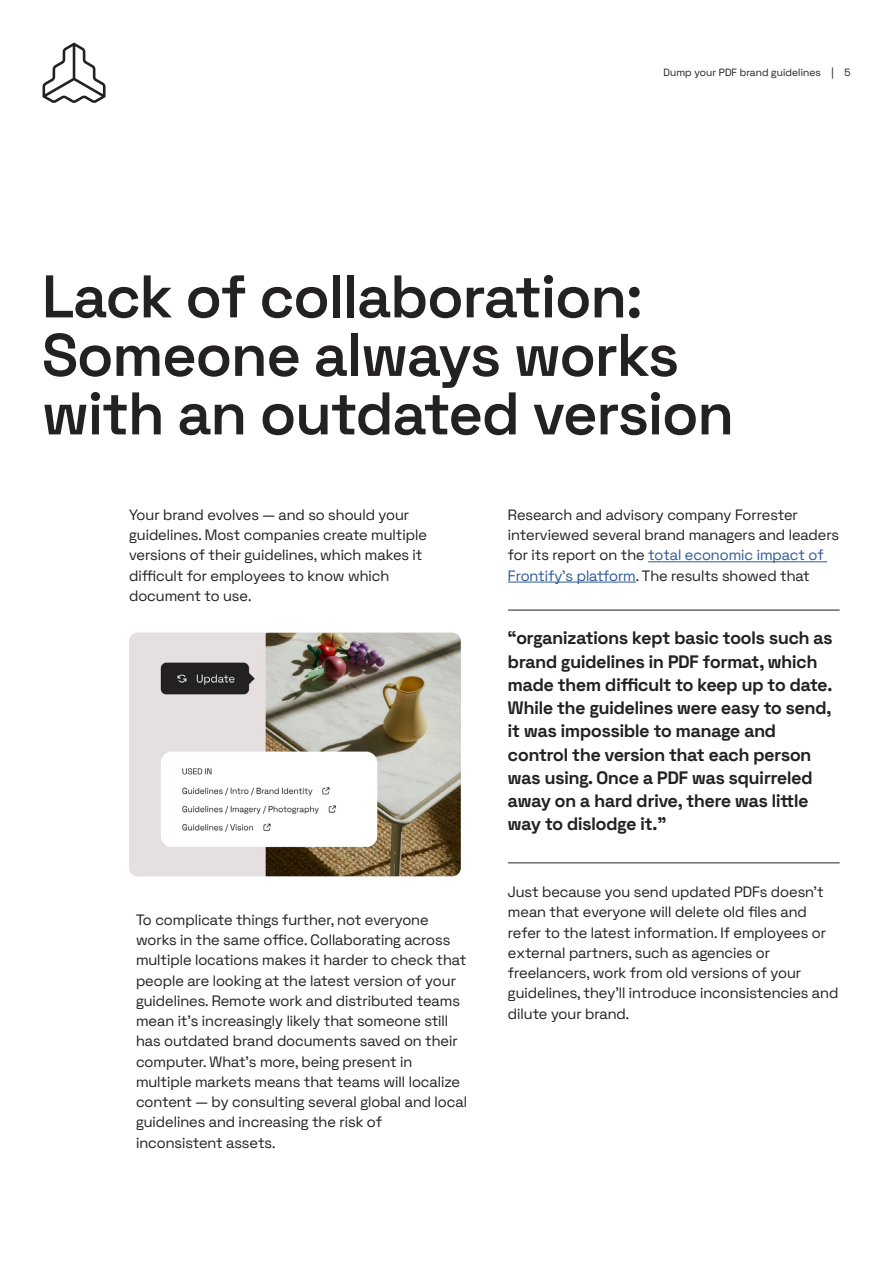
<style>
.page{position:relative;width:893px;height:1263px;background:#fff}
.page>*{position:absolute;margin:0;border:0;box-sizing:border-box;transform-origin:0 0}
.t1{font:600 60px/58.5px "Space Grotesk Frontify";color:#232121}
.t2{font:700 18px/23.2px "Space Grotesk Frontify";color:#232121}
.t3{font:15px/20.2px "Space Grotesk Frontify";color:#232121}
.t4{font:10.5px "Space Grotesk Frontify";letter-spacing:.01em;color:#232121}
.s1{color:#2d5a98}
</style>
<div class="page">
<svg style="left:43px;top:43px;width:63px;height:60px"></svg>
<hr style="left:648px;top:561px;width:179px;height:1px;background:#2d5a98">
<hr style="left:508px;top:582px;width:128px;height:1px;background:#2d5a98">
<hr style="left:508px;top:610px;width:332px;height:1px;background:#232121">
<hr style="left:508px;top:863px;width:332px;height:1px;background:#232121">
<img style="left:129px;top:633px;width:332px;height:243px">
<p class="t4" style="left:663px;top:65px;width:189px">Dump your PDF brand guidelines | 5</p>
<h1 class="t1" style="left:43px;top:263px;width:692px">Lack of collaboration:<br>Someone always works with an outdated version</h1>
<p class="t3" style="left:129px;top:503px;width:299px">Your brand evolves — and so should your guidelines. Most companies create multiple versions of their guidelines, which makes it difficult for employees to know which document to use.</p>
<p class="t3" style="left:136px;top:908px;width:333px">To complicate things further, not everyone works in the same office. Collaborating across multiple locations makes it harder to check that people are looking at the latest version of your guidelines. Remote work and distributed teams mean it’s increasingly likely that someone still has outdated brand documents saved on their computer. What’s more, being present in multiple markets means that teams will localize content — by consulting several global and local guidelines and increasing the risk of inconsistent assets.</p>
<p class="t3" style="left:508px;top:503px;width:333px">Research and advisory company Forrester interviewed several brand managers and leaders for its report on the <span class="s1">total economic impact of Frontify’s platform</span>. The results showed that</p>
<p class="t2" style="left:508px;top:625px;width:326px">“organizations kept basic tools such as brand guidelines in PDF format, which made them difficult to keep up to date.<br>While the guidelines were easy to send, it was impossible to manage and control the version that each person was using. Once a PDF was squirreled away on a hard drive, there was little way to dislodge it.”</p>
<p class="t3" style="left:508px;top:881px;width:332px">Just because you send updated PDFs doesn’t mean that everyone will delete old files and refer to the latest information. If employees or external partners, such as agencies or freelancers, work from old versions of your guidelines, they’ll introduce inconsistencies and dilute your brand.</p>
</div>
